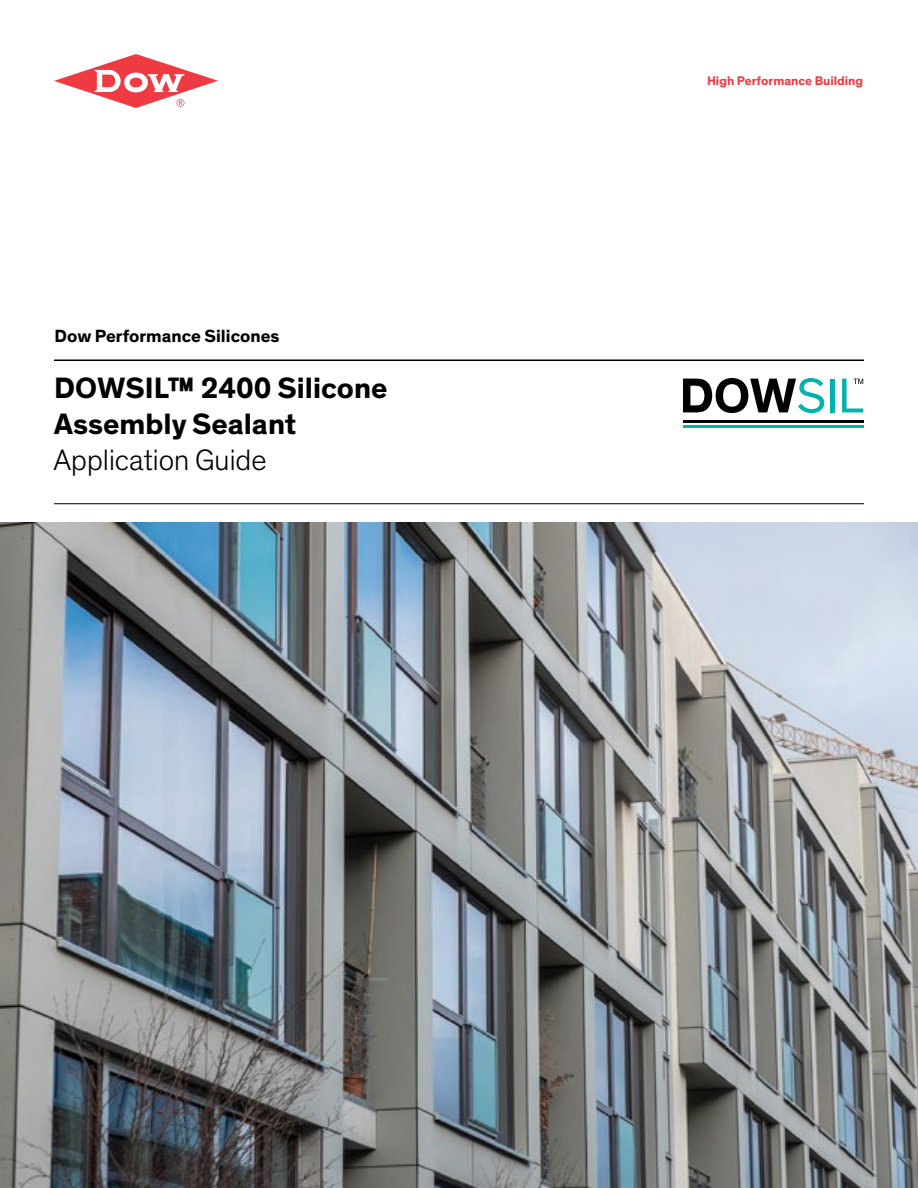
<style>
.page{position:relative;width:918px;height:1188px;background:#fff}
.page>*{position:absolute;margin:0;border:0;box-sizing:border-box;transform-origin:0 0}
.t1{font:700 30px/36px "Dow Corporate";color:#000}
.t2{font:300 30px "Dow Corporate";color:#000}
.t3{font:700 18px "Dow Corporate";color:#000}
.t4{font:700 12.75px "Dow Corporate";color:#ef3a42}
</style>
<div class="page">
<hr style="left:54px;top:503px;width:810px;height:1px;background:#000">
<hr style="left:54px;top:360px;width:810px;height:1px;background:#000">
<svg style="left:54px;top:54px;width:164px;height:54px"></svg>
<img style="left:0;top:522px;width:918px;height:666px">
<svg style="left:683px;top:378px;width:141px;height:35px"></svg>
<hr style="left:830px;top:379px;width:4px;height:33px;background:#00b2ad">
<svg style="left:842px;top:379px;width:21px;height:33px"></svg>
<hr style="left:683px;top:420px;width:180px;height:3px;background:#000">
<hr style="left:683px;top:425px;width:180px;height:3px;background:#00b2ad">
<p class="t3" style="left:54px;top:325px;width:227px">Dow Performance Silicones</p>
<p class="t1" style="left:54px;top:371px;width:335px">DOWSIL™ 2400 Silicone<br>Assembly Sealant</p>
<p class="t2" style="left:53px;top:443px;width:215px">Application Guide</p>
<p class="t4" style="left:707px;top:73px;width:158px">High Performance Building</p>
</div>
